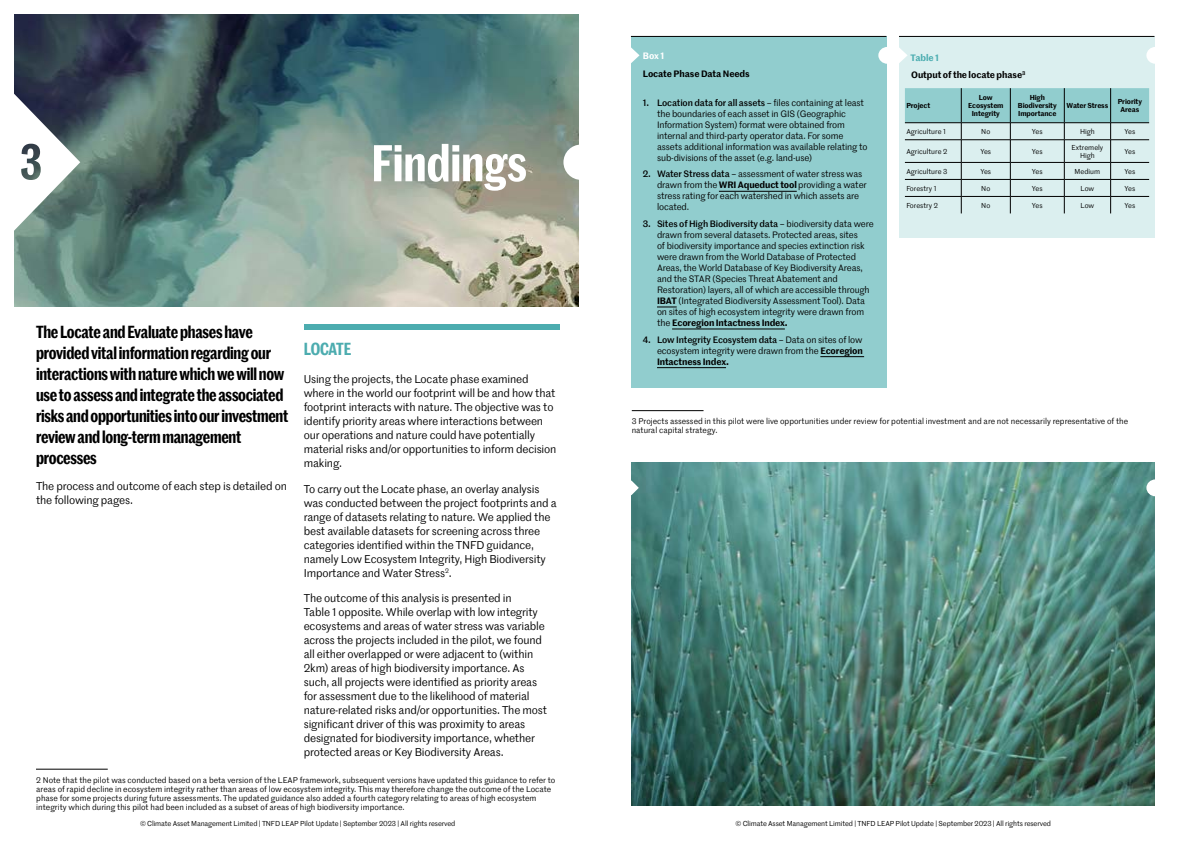
<style>
.page{position:relative;width:1191px;height:842px;background:#fff}
.page>*{position:absolute;margin:0;border:0;box-sizing:border-box;transform-origin:0 0}
.t1{font:600 50.4px "Marr Sans Cond Web";color:#fff}
.t2{font:600 17px/21px "Marr Sans Cond Web";letter-spacing:-.015em;color:#000}
.t3{font:600 17px "Marr Sans Cond Web";letter-spacing:-.015em;color:#4cacaf}
.t4{font:11px/14px "Marr Sans Web";letter-spacing:-.015em;color:#000}
.t5{font:9px/11px "Marr Sans Web";letter-spacing:-.015em;color:#000}
.t6{font:600 9px/17.7px "Marr Sans Web";letter-spacing:-.01em;color:#000}
.t7{font:600 9px "Marr Sans Web";color:#fff}
.t8{font:8px/9px "Marr Sans Web";color:#000}
.t9{font:7px/8px "Marr Sans Web";letter-spacing:-.015em;color:#000;text-align:center}
.t10{font:600 7px/8px "Marr Sans Web";letter-spacing:-.015em;color:#000;text-align:center}
.s1{font-weight:500}
.s2{font-weight:600}
.s3{color:#4badb0}
</style>
<div class="page">
<img style="left:14px;top:14px;width:564px;height:293px">
<svg style="left:563px;top:145px;width:16px;height:35px"></svg>
<img style="left:632px;top:463px;width:523px;height:343px">
<svg style="left:631px;top:481px;width:8px;height:14px"></svg>
<svg style="left:14px;top:91px;width:66px;height:143px"></svg>
<div style="left:631px;top:36px;width:255px;height:351px;background:#91cdce"></div>
<svg style="left:631px;top:47px;width:8px;height:16px"></svg>
<hr style="left:631px;top:36px;width:255px;height:1px;background:#000">
<div style="left:899px;top:36px;width:255px;height:202px;background:#dbefef"></div>
<svg style="left:1146px;top:47px;width:9px;height:17px"></svg>
<svg style="left:878px;top:47px;width:30px;height:17px"></svg>
<hr style="left:899px;top:36px;width:255px;height:1px;background:#000">
<hr style="left:719px;top:191px;width:77px;height:1px;background:#000">
<svg style="left:657px;top:307px;width:19px;height:1px"></svg>
<hr style="left:672px;top:329px;width:113px;height:1px;background:#000">
<hr style="left:820px;top:356px;width:44px;height:1px;background:#000">
<hr style="left:657px;top:367px;width:69px;height:1px;background:#000">
<svg style="left:905px;top:88px;width:244px;height:125px"></svg>
<hr style="left:905px;top:139px;width:56px;height:1px;background:#000">
<div style="left:304px;top:324px;width:255px;height:6px;background:#4cacaf"></div>
<svg style="left:1146px;top:479px;width:9px;height:17px"></svg>
<hr style="left:36px;top:769px;width:72px;height:1px;background:#000">
<hr style="left:632px;top:410px;width:71px;height:1px;background:#000">
<h1 class="t1" style="left:371px;top:126px;width:157px">Findings</h1>
<p class="t2" style="left:36px;top:320px;width:254px">The Locate and Evaluate phases have provided vital information regarding our interactions with nature which we will now use to assess and integrate the associated risks and opportunities into our investment review and long-term management processes</p>
<p class="t4" style="left:36px;top:478px;width:252px">The process and outcome of each step is detailed on the following pages.</p>
<h2 class="t3" style="left:304px;top:337px;width:49px">LOCATE</h2>
<p class="t4" style="left:304px;top:372px;width:254px">Using the projects, the Locate phase examined where in the world our footprint will be and how that footprint interacts with nature. The objective was to identify priority areas where interactions between our operations and nature could have potentially material risks and/or opportunities to inform decision making.</p>
<p class="t4" style="left:304px;top:481px;width:254px">To carry out the Locate phase, an overlay analysis was conducted between the project footprints and a range of datasets relating to nature. We applied the best available datasets for screening across three categories identified within the TNFD guidance, namely Low Ecosystem Integrity, High Biodiversity Importance and Water Stress<sup>2</sup>.</p>
<p class="t4" style="left:304px;top:591px;width:245px">The outcome of this analysis is presented in<br>Table 1 opposite. While overlap with low integrity ecosystems and areas of water stress was variable across the projects included in the pilot, we found all either overlapped or were adjacent to (within 2km) areas of high biodiversity importance. As such, all projects were identified as priority areas for assessment due to the likelihood of material nature-related risks and/or opportunities. The most significant driver of this was proximity to areas designated for biodiversity importance, whether protected areas or Key Biodiversity Areas.</p>
<p class="t8" style="left:36px;top:775px;width:520px">2 Note that the pilot was conducted based on a beta version of the LEAP framework, subsequent versions have updated this guidance to refer to areas of rapid decline in ecosystem integrity rather than areas of low ecosystem integrity. This may therefore change the outcome of the Locate phase for some projects during future assessments. The updated guidance also added a fourth category relating to areas of high ecosystem integrity which during this pilot had been included as a subset of areas of high biodiversity importance.</p>
<p class="t9" style="left:140px;top:819px;width:317px">© Climate Asset Management Limited | TNFD LEAP Pilot Update | September 2023 | All rights reserved</p>
<p class="t7" style="left:643px;top:49px;width:23px">Box 1</p>
<p class="t6" style="left:643px;top:64px;width:108px">Locate Phase Data Needs</p>
<p class="t5" style="left:657px;top:97px;width:212px;text-indent:-14px"><span class="s1">1. Location data for all assets</span> – files containing at least the boundaries of each asset in GIS (Geographic Information System) format were obtained from internal and third-party operator data. For some assets additional information was available relating to sub-divisions of the asset (e.g. land-use)</p>
<p class="t5" style="left:657px;top:168px;width:211px;text-indent:-14px"><span class="s1">2. Water Stress data</span> – assessment of water stress was drawn from the <span class="s2">WRI Aqueduct tool</span> providing a water stress rating for each watershed in which assets are located.</p>
<p class="t5" style="left:657px;top:218px;width:218px;text-indent:-14px"><span class="s1">3. Sites of High Biodiversity data</span> – biodiversity data were drawn from several datasets. Protected areas, sites<br>of biodiversity importance and species extinction risk were drawn from the World Database of Protected Areas, the World Database of Key Biodiversity Areas, and the STAR (Species Threat Abatement and Restoration) layers, all of which are accessible through <span class="s2">IBAT</span> (Integrated Biodiversity Assessment Tool). Data on sites of high ecosystem integrity were drawn from the <span class="s2">Ecoregion Intactness Index.</span></p>
<p class="t5" style="left:657px;top:333px;width:207px;text-align:justify;text-indent:-14px"><span class="s1">4. Low Integrity Ecosystem data</span> – Data on sites of low ecosystem integrity were drawn from the <span class="s2">Ecoregion Intactness Index.</span></p>
<p class="t6" style="left:910px;top:48px;width:116px"><span class="s3">Table 1<br></span>Output of the locate phase<sup>3</sup></p>
<p class="t10" style="left:906px;top:101px;width:25px">Project</p>
<p class="t10" style="left:968px;top:93px;width:37px">Low<br>Ecosystem<br>Integrity</p>
<p class="t10" style="left:1018px;top:93px;width:40px">High<br>Biodiversity<br>Importance</p>
<p class="t10" style="left:1066px;top:101px;width:43px">Water Stress</p>
<p class="t10" style="left:1117px;top:97px;width:26px">Priority<br>Areas</p>
<p class="t9" style="left:906px;top:127px;width:41px">Agriculture 1</p>
<p class="t9" style="left:981px;top:127px;width:11px">No</p>
<p class="t9" style="left:1032px;top:127px;width:12px">Yes</p>
<p class="t9" style="left:1080px;top:127px;width:16px">High</p>
<p class="t9" style="left:1124px;top:127px;width:12px">Yes</p>
<p class="t9" style="left:906px;top:147px;width:42px">Agriculture 2</p>
<p class="t9" style="left:980px;top:147px;width:12px">Yes</p>
<p class="t9" style="left:1032px;top:147px;width:12px">Yes</p>
<p class="t9" style="left:1071px;top:143px;width:33px">Extremely<br>High</p>
<p class="t9" style="left:1124px;top:147px;width:12px">Yes</p>
<p class="t9" style="left:906px;top:167px;width:42px">Agriculture 3</p>
<p class="t9" style="left:980px;top:167px;width:12px">Yes</p>
<p class="t9" style="left:1032px;top:167px;width:12px">Yes</p>
<p class="t9" style="left:1074px;top:167px;width:27px">Medium</p>
<p class="t9" style="left:1124px;top:167px;width:12px">Yes</p>
<p class="t9" style="left:906px;top:184px;width:32px">Forestry 1</p>
<p class="t9" style="left:981px;top:184px;width:11px">No</p>
<p class="t9" style="left:1032px;top:184px;width:12px">Yes</p>
<p class="t9" style="left:1080px;top:184px;width:15px">Low</p>
<p class="t9" style="left:1124px;top:184px;width:12px">Yes</p>
<p class="t9" style="left:906px;top:201px;width:33px">Forestry 2</p>
<p class="t9" style="left:981px;top:201px;width:11px">No</p>
<p class="t9" style="left:1032px;top:201px;width:12px">Yes</p>
<p class="t9" style="left:1080px;top:201px;width:15px">Low</p>
<p class="t9" style="left:1124px;top:201px;width:12px">Yes</p>
<p class="t8" style="left:632px;top:417px;width:498px">3 Projects assessed in this pilot were live opportunities under review for potential investment and are not necessarily representative of the natural capital strategy.</p>
<p class="t9" style="left:735px;top:819px;width:317px">© Climate Asset Management Limited | TNFD LEAP Pilot Update | September 2023 | All rights reserved</p>
</div>
